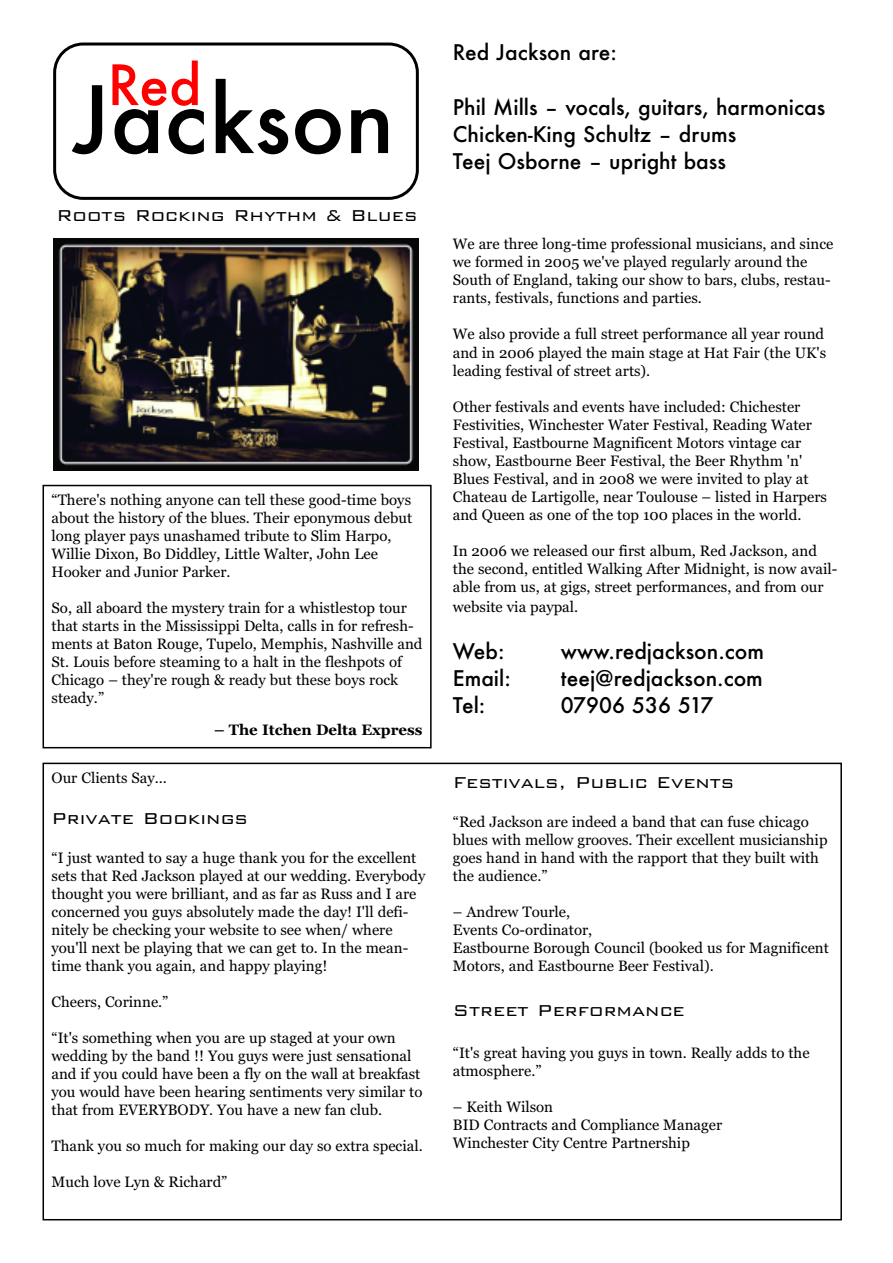
<style>
.page{position:relative;width:893px;height:1263px;background:#fff}
.page>*{position:absolute;margin:0;border:0;box-sizing:border-box;transform-origin:0 0}
.t1{font:500 90px "Futura";color:#000}
.t2{font:500 54px "Futura";color:#f00}
.t3{font:500 21px/27.3px "Futura";color:#000}
.t4{font:300 21px "Bank Gothic";color:#000}
.t5{font:15px/18px "Georgia";color:#000}
.t6{font:700 15px "Georgia";color:#000}
</style>
<div class="page">
<svg style="left:53px;top:43px;width:366px;height:157px"></svg>
<img style="left:53px;top:238px;width:366px;height:233px">
<div style="left:43px;top:485px;width:389px;height:263px;border:2px solid #000"></div>
<div style="left:43px;top:763px;width:799px;height:457px;border:2px solid #000"></div>
<h2 class="t2" style="left:108px;top:55px;width:95px">Red</h2>
<h1 class="t1" style="left:73px;top:69px;width:322px">Jackson</h1>
<h3 class="t4" style="left:57px;top:204px;width:362px">Roots Rocking Rhythm &amp; Blues</h3>
<p class="t5" style="left:52px;top:491px;width:362px">“There's nothing anyone can tell these good-time boys about the history of the blues. Their eponymous debut long player pays unashamed tribute to Slim Harpo, Willie Dixon, Bo Diddley, Little Walter, John Lee Hooker and Junior Parker.</p>
<p class="t5" style="left:52px;top:599px;width:372px">So, all aboard the mystery train for a whistlestop tour that starts in the Mississippi Delta, calls in for refresh&shy;ments at Baton Rouge, Tupelo, Memphis, Nashville and St. Louis before steaming to a halt in the fleshpots of Chicago – they're rough &amp; ready but these boys rock steady.”</p>
<p class="t6" style="left:214px;top:721px;width:210px">– The Itchen Delta Express</p>
<p class="t5" style="left:52px;top:769px;width:117px">Our Clients Say...</p>
<h3 class="t4" style="left:52px;top:808px;width:198px">Private Bookings</h3>
<p class="t5" style="left:52px;top:849px;width:376px">“I just wanted to say a huge thank you for the excellent sets that Red Jackson played at our wedding. Everybody thought you were brilliant, and as far as Russ and I are concerned you guys absolutely made the day! I'll defi&shy;nitely be checking your website to see when/ where you'll next be playing that we can get to. In the mean&shy;time thank you again, and happy playing!</p>
<p class="t5" style="left:52px;top:993px;width:118px">Cheers, Corinne.”</p>
<p class="t5" style="left:52px;top:1029px;width:372px">“It's something when you are up staged at your own wedding by the band !! You guys were just sensational and if you could have been a fly on the wall at breakfast you would have been hearing sentiments very similar to that from EVERYBODY. You have a new fan club.</p>
<p class="t5" style="left:52px;top:1137px;width:373px">Thank you so much for making our day so extra special.</p>
<p class="t5" style="left:52px;top:1173px;width:177px">Much love Lyn &amp; Richard”</p>
<h3 class="t3" style="left:453px;top:39px;width:166px">Red Jackson are:</h3>
<h3 class="t3" style="left:453px;top:94px;width:374px">Phil Mills – vocals, guitars, harmonicas<br>Chicken-King Schultz – drums<br>Teej Osborne – upright bass</h3>
<p class="t5" style="left:453px;top:235px;width:382px">We are three long-time professional musicians, and since we formed in 2005 we've played regularly around the South of England, taking our show to bars, clubs, restau&shy;rants, festivals, functions and parties.</p>
<p class="t5" style="left:453px;top:325px;width:375px">We also provide a full street performance all year round and in 2006 played the main stage at Hat Fair (the UK's leading festival of street arts).</p>
<p class="t5" style="left:453px;top:397px;width:376px">Other festivals and events have included: Chichester Festivities, Winchester Water Festival, Reading Water Festival, Eastbourne Magnificent Motors vintage car show, Eastbourne Beer Festival, the Beer Rhythm 'n' Blues Festival, and in 2008 we were invited to play at Chateau de Lartigolle, near Toulouse – listed in Harpers and Queen as one of the top 100 places in the world.</p>
<p class="t5" style="left:453px;top:541px;width:386px">In 2006 we released our first album, Red Jackson, and the second, entitled Walking After Midnight, is now avail&shy;able from us, at gigs, street performances, and from our</p>
<p class="t5" style="left:453px;top:598px;width:127px">website via paypal.</p>
<h3 class="t3" style="left:453px;top:638px;width:53px">Web:</h3>
<h3 class="t3" style="left:561px;top:638px;width:205px">www.redjackson.com</h3>
<h3 class="t3" style="left:453px;top:665px;width:60px">Email:</h3>
<h3 class="t3" style="left:561px;top:665px;width:204px">teej@redjackson.com</h3>
<h3 class="t3" style="left:453px;top:692px;width:34px">Tel:</h3>
<h3 class="t3" style="left:561px;top:692px;width:154px">07906 536 517</h3>
<h3 class="t4" style="left:453px;top:772px;width:283px">Festivals, Public Events</h3>
<p class="t5" style="left:453px;top:813px;width:376px">“Red Jackson are indeed a band that can fuse chicago blues with mellow grooves. Their excellent musicianship goes hand in hand with the rapport that they built with the audience.”</p>
<p class="t5" style="left:453px;top:903px;width:378px">– Andrew Tourle,<br>Events Co-ordinator,<br>Eastbourne Borough Council (booked us for Magnificent Motors, and Eastbourne Beer Festival).</p>
<h3 class="t4" style="left:453px;top:999px;width:233px">Street Performance</h3>
<p class="t5" style="left:453px;top:1044px;width:358px">“It's great having you guys in town. Really adds to the atmosphere.”</p>
<p class="t5" style="left:453px;top:1098px;width:271px">– Keith Wilson<br>BID Contracts and Compliance Manager<br>Winchester City Centre Partnership</p>
</div>
